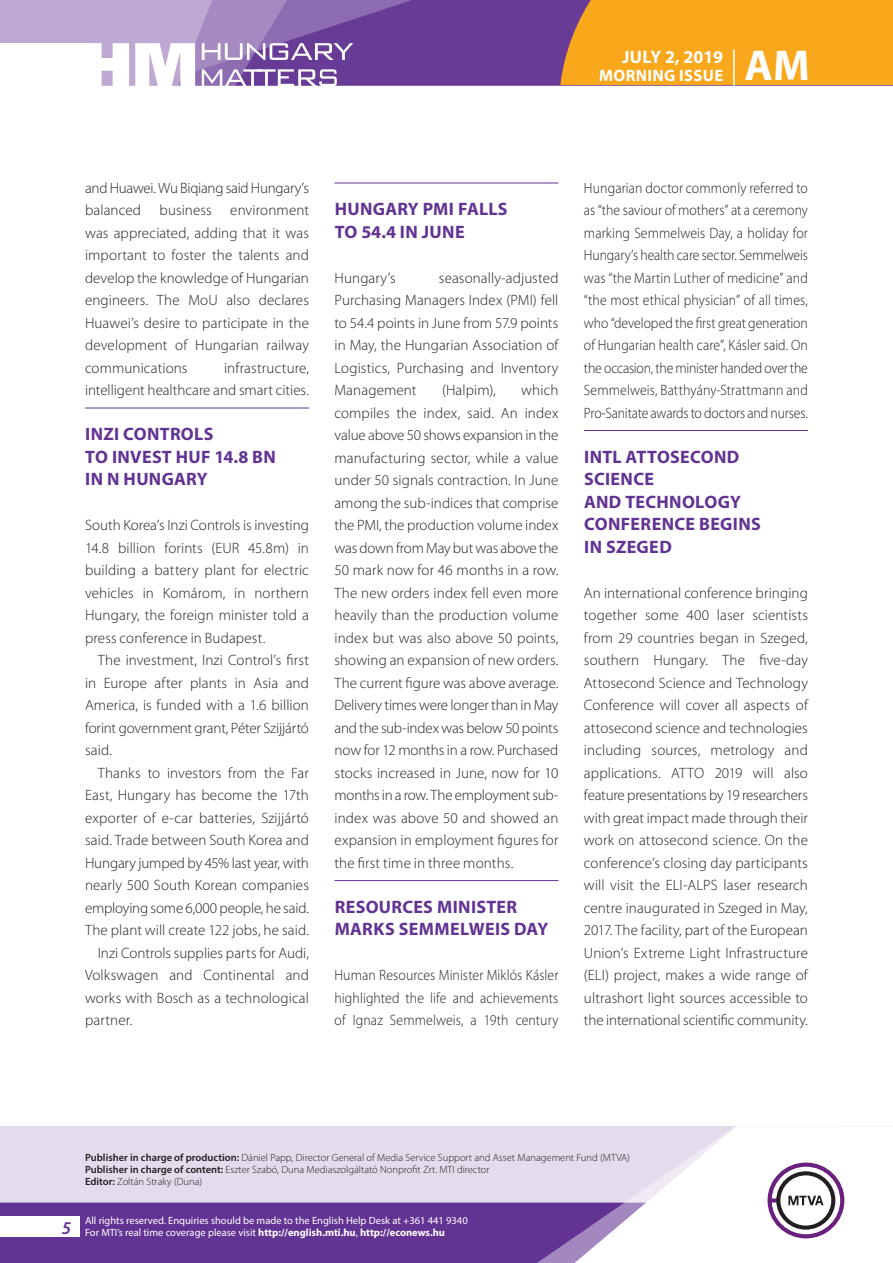
<style>
.page{position:relative;width:893px;height:1263px;background:#fff}
.page>*{position:absolute;margin:0;border:0;box-sizing:border-box;transform-origin:0 0}
.t1{font:700 43.35px "Myriad Pro";color:#fff}
._01_cimsor{font:700 18px/22.5px "Myriad Pro";letter-spacing:.015em;color:#623393}
.t2{font:700 18px "Myriad Pro";color:#fff}
.t3{font:700 16.5px "Myriad Pro";letter-spacing:.02em;color:#fff}
._03_kenyer_szöveg-1{font:300 15px/22.5px "Myriad Pro";letter-spacing:.005em;color:#231f20;text-align:justify}
._03_kenyer_szöveg-2{font:300 15px/22.5px "Myriad Pro";letter-spacing:.005em;color:#231f20;text-align:justify}
._03_kenyer_szöveg-1-2{font:300 15px/22.5px "Myriad Pro";letter-spacing:.005em;color:#231f20;text-align:justify;scale:.92 1}
.t4{font:300 10.5px "Myriad Pro";color:#231f20}
.t5{font:10.5px/12px "Myriad Pro";color:#fff}
.s1{font-weight:600}
.s2{font-weight:700}
</style>
<div class="page">
<div style="left:0;top:1126px;width:893px;height:137px;background:#e4dcec"></div>
<div style="left:0;top:1202px;width:506px;height:61px;background:#623393"></div>
<svg style="left:506px;top:1202px;width:69px;height:61px;background:#6b3e99"></svg>
<svg style="left:575px;top:1126px;width:318px;height:137px"></svg>
<div style="left:0;top:1216px;width:79px;height:20px;background:#fff"></div>
<div style="left:0;top:0;width:893px;height:85px;background:#683b97"></div>
<div style="left:560px;top:0;width:333px;height:85px;background:#f9a71b"></div>
<hr style="left:733px;top:49px;width:2px;height:37px;background:#fff">
<svg style="left:0;top:0;width:479px;height:86px"></svg>
<hr style="left:85px;top:408px;width:224px;height:1px;background:#623393">
<hr style="left:334px;top:183px;width:224px;height:1px;background:#623393">
<hr style="left:334px;top:880px;width:224px;height:1px;background:#623393">
<hr style="left:584px;top:430px;width:224px;height:1px;background:#623393">
<p class="t2" style="left:622px;top:45px;width:103px">JULY 2, 2019</p>
<p class="t3" style="left:599px;top:65px;width:125px">MORNING ISSUE</p>
<h1 class="t1" style="left:745px;top:37px;width:67px">AM</h1>
<p class="_03_kenyer_szöveg-2" style="left:85px;top:176px;width:225px">and Huawei. Wu Biqiang said Hungary’s balanced business environment was appreciated, adding that it was important to foster the talents and develop the knowledge of Hungarian engineers. The MoU also declares Huawei’s desire to participate in the development of Hungarian railway communications</p>
<p class="_03_kenyer_szöveg-2" style="left:85px;top:356px;width:225px;text-align:right">infrastructure,<br>intelligent healthcare and smart cities.</p>
<p class="_01_cimsor" style="left:85px;top:422px;width:192px">INZI CONTROLS<br>TO INVEST HUF 14.8 BN<br>IN N HUNGARY</p>
<p class="_03_kenyer_szöveg-1" style="left:85px;top:514px;width:225px">South Korea’s Inzi Controls is investing 14.8 billion forints (EUR 45.8m) in building a battery plant for electric vehicles in Komárom, in northern Hungary, the foreign minister told a press conference in Budapest.</p>
<p class="_03_kenyer_szöveg-2" style="left:85px;top:649px;width:225px;text-indent:13px">The investment, Inzi Control’s first in Europe after plants in Asia and America, is funded with a 1.6 billion forint government grant, Péter Szijjártó said.</p>
<p class="_03_kenyer_szöveg-2" style="left:85px;top:761px;width:225px;text-indent:13px">Thanks to investors from the Far East, Hungary has become the 17th exporter of e-car batteries, Szijjártó said. Trade between South Korea and Hungary jumped by 45% last year, with nearly 500 South Korean companies employing some 6,000 people, he said.<br>The plant will create 122 jobs, he said.</p>
<p class="_03_kenyer_szöveg-2" style="left:85px;top:941px;width:225px;text-indent:13px">Inzi Controls supplies parts for Audi, Volkswagen and Continental and works with Bosch as a technological partner.</p>
<p class="_01_cimsor" style="left:335px;top:197px;width:174px">HUNGARY PMI FALLS<br>TO 54.4 IN JUNE</p>
<p class="_03_kenyer_szöveg-1" style="left:334px;top:266px;width:63px">Hungary’s</p>
<p class="_03_kenyer_szöveg-1" style="left:334px;top:266px;width:225px;text-indent:104px">seasonally-adjusted Purchasing Managers Index (PMI) fell to 54.4 points in June from 57.9 points in May, the Hungarian Association of Logistics, Purchasing and Inventory Management</p>
<p class="_03_kenyer_szöveg-1" style="left:334px;top:379px;width:225px;text-indent:187px">which compiles the index, said. An index value above 50 shows expansion in the manufacturing sector, while a value under 50 signals contraction. In June among the sub-indices that comprise the PMI, the production volume index was down from May but was above the 50 mark now for 46 months in a row.<br>The new orders index fell even more heavily than the production volume index but was also above 50 points, showing an expansion of new orders.<br>The current figure was above average.<br>Delivery times were longer than in May and the sub-index was below 50 points now for 12 months in a row. Purchased stocks increased in June, now for 10 months in a row. The employment sub&shy;index was above 50 and showed an expansion in employment figures for the first time in three months.</p>
<p class="_01_cimsor" style="left:335px;top:895px;width:215px">RESOURCES MINISTER<br>MARKS SEMMELWEIS DAY</p>
<p class="_03_kenyer_szöveg-1-2" style="left:334px;top:964px;width:245px">Human Resources Minister Miklós Kásler highlighted the life and achievements of Ignaz Semmelweis, a 19th century</p>
<p class="_03_kenyer_szöveg-1" style="left:442px;top:379px;width:55px">(Halpim),</p>
<p class="_03_kenyer_szöveg-1-2" style="left:584px;top:176px;width:245px">Hungarian doctor commonly referred to as “the saviour of mothers” at a ceremony marking Semmelweis Day, a holiday for Hungary’s health care sector. Semmelweis was “the Martin Luther of medicine” and “the most ethical physician” of all times, who “developed the first great generation of Hungarian health care”, Kásler said. On the occasion, the minister handed over the Semmelweis, Batthyány-Strattmann and Pro-Sanitate awards to doctors and nurses.</p>
<p class="_01_cimsor" style="left:584px;top:445px;width:178px">INTL ATTOSECOND<br>SCIENCE<br>AND TECHNOLOGY<br>CONFERENCE BEGINS<br>IN SZEGED</p>
<p class="_03_kenyer_szöveg-1" style="left:584px;top:581px;width:225px">An international conference bringing together some 400 laser scientists from 29 countries began in Szeged, southern Hungary. The five-day Attosecond Science and Technology Conference will cover all aspects of attosecond science and technologies including sources, metrology and applications. ATTO 2019 will also feature presentations by 19 researchers with great impact made through their work on attosecond science. On the conference’s closing day participants will visit the ELI-ALPS laser research centre inaugurated in Szeged in May, 2017. The facility, part of the European Union’s Extreme Light Infrastructure (ELI) project, makes a wide range of ultrashort light sources accessible to the international scientific community.</p>
<p class="t4" style="left:85px;top:1151px;width:546px"><span class="s1">Publisher in charge of production:</span> Dániel Papp, Director General of Media Service Support and Asset Management Fund (MTVA)</p>
<p class="t4" style="left:85px;top:1163px;width:406px"><span class="s1">Publisher in charge of content:</span> Eszter Szabó, Duna Mediaszolgáltató Nonprofit Zrt. MTI director</p>
<p class="t4" style="left:85px;top:1175px;width:119px"><span class="s1">Editor:</span> Zoltán Straky (Duna)</p>
<p class="t5" style="left:62px;top:1214px;width:407px;text-indent:23px">All rights reserved. Enquiries should be made to the English Help Desk at +361 441 9340<br><sup>5</sup> For MTI’s real time coverage please visit <span class="s2">http://english.mti.hu</span>, <span class="s2">http://econews.hu</span></p>
</div>
